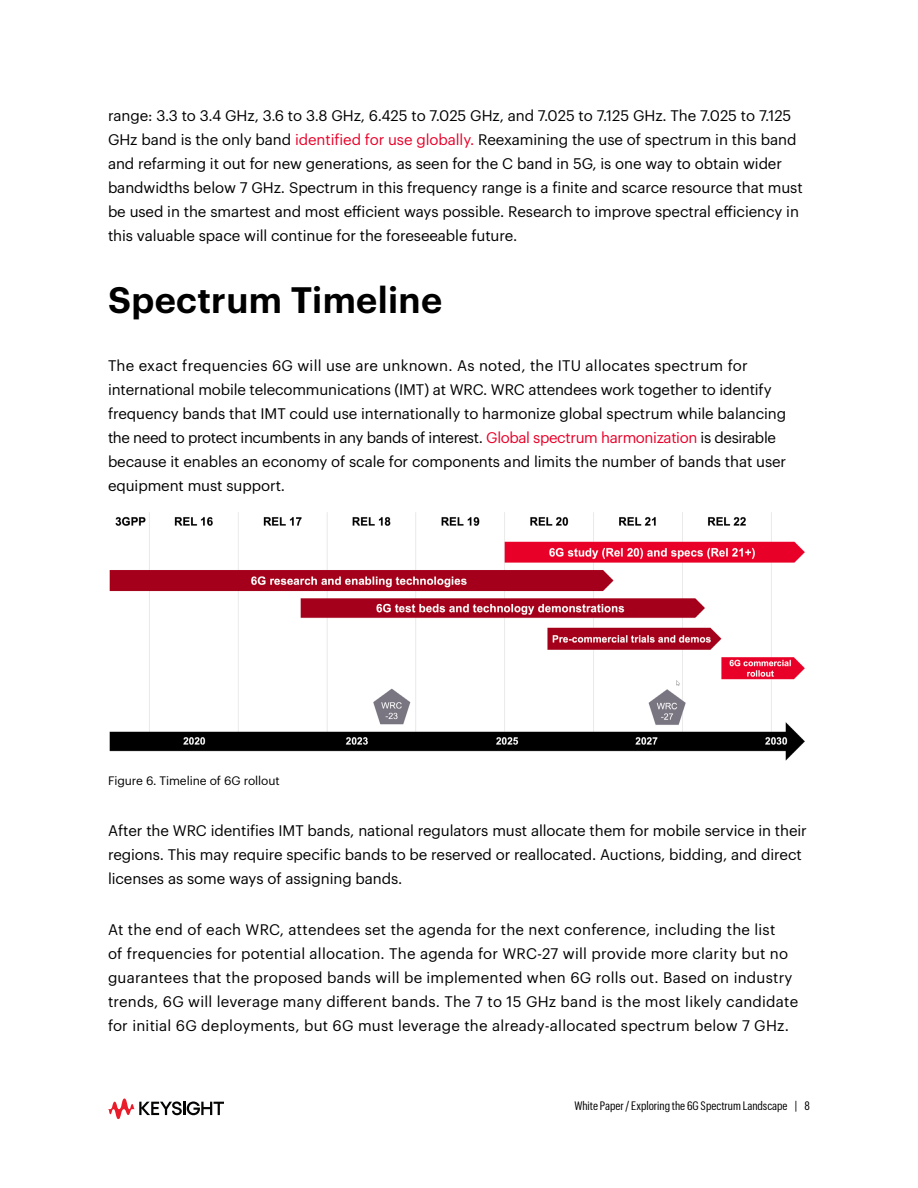
<style>
.page{position:relative;width:918px;height:1188px;background:#fff}
.page>*{position:absolute;margin:0;border:0;box-sizing:border-box;transform-origin:0 0}
.KS_-_Header_1{font:600 36px "Graphik LC";letter-spacing:.01em;color:#000}
.KS_-_Body_Text{font:15px/24px "Graphik LC";letter-spacing:-.005em;color:#000}
.KS_-_Body_Text-2{font:15px/24px "Graphik LC";letter-spacing:.015em;color:#000}
.t1{font:12px "Graphik Cond";color:#000}
.KS_-_Figure_Captions{font:12px "Graphik LC";letter-spacing:-.005em;color:#000}
.s1{color:#e90029}
</style>
<div class="page">
<img style="left:109px;top:512px;width:696px;height:249px">
<svg style="left:108px;top:1098px;width:116px;height:21px"></svg>
<p class="KS_-_Body_Text" style="left:108px;top:103px;width:696px">range: 3.3 to 3.4 GHz, 3.6 to 3.8 GHz, 6.425 to 7.025 GHz, and 7.025 to 7.125 GHz. The 7.025 to 7.125<br>GHz band is the only band <span class="s1">identified for use globally.</span> Reexamining the use of spectrum in this band and refarming it out for new generations, as seen for the C band in 5G, is one way to obtain wider bandwidths below 7 GHz. Spectrum in this frequency range is a finite and scarce resource that must be used in the smartest and most efficient ways possible. Research to improve spectral efficiency in this valuable space will continue for the foreseeable future.</p>
<p class="KS_-_Header_1" style="left:108px;top:273px;width:336px">Spectrum Timeline</p>
<p class="KS_-_Body_Text" style="left:108px;top:352px;width:680px">The exact frequencies 6G will use are unknown. As noted, the ITU allocates spectrum for international mobile telecommunications (IMT) at WRC. WRC attendees work together to identify frequency bands that IMT could use internationally to harmonize global spectrum while balancing the need to protect incumbents in any bands of interest. <span class="s1">Global spectrum harmonization</span> is desirable because it enables an economy of scale for components and limits the number of bands that user equipment must support.</p>
<p class="KS_-_Figure_Captions" style="left:108px;top:772px;width:173px">Figure 6. Timeline of 6G rollout</p>
<p class="KS_-_Body_Text" style="left:108px;top:817px;width:700px">After the WRC identifies IMT bands, national regulators must allocate them for mobile service in their regions. This may require specific bands to be reserved or reallocated. Auctions, bidding, and direct licenses as some ways of assigning bands.</p>
<p class="KS_-_Body_Text-2" style="left:108px;top:916px;width:692px">At the end of each WRC, attendees set the agenda for the next conference, including the list<br>of frequencies for potential allocation. The agenda for WRC-27 will provide more clarity but no guarantees that the proposed bands will be implemented when 6G rolls out. Based on industry trends, 6G will leverage many different bands. The 7 to 15 GHz band is the most likely candidate for initial 6G deployments, but 6G must leverage the already-allocated spectrum below 7 GHz.</p>
<p class="t1" style="left:574px;top:1098px;width:237px">White Paper / Exploring the 6G Spectrum Landscape | 8</p>
</div>
